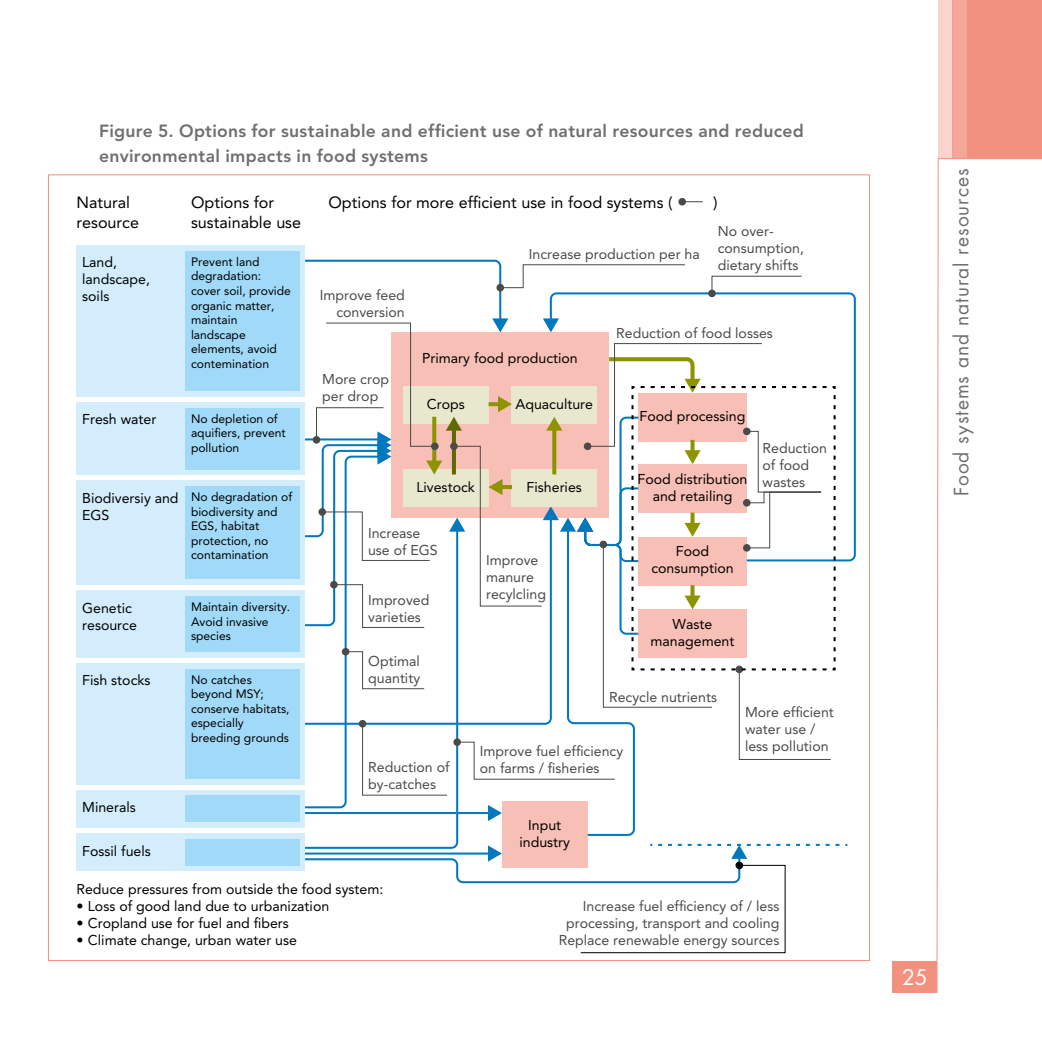
<style>
.page{position:relative;width:1042px;height:1042px;background:#fff}
.page>*{position:absolute;margin:0;border:0;box-sizing:border-box;transform-origin:0 0}
.t1{font:21px "Futura Std";color:#fff}
.t2{font:19.25px "Futura Std";letter-spacing:.05em;color:#706f6f}
.t3{font:800 17.5px/24.5px "Avenir LT Std";letter-spacing:.015em;color:#706f6f}
.t4{font:16.1px/19.4px "Avenir LT Std";color:#000}
.t5{font:14.17px/17px "Avenir LT Std";color:#4a4a49}
.t6{font:14.17px/17px "Avenir LT Std";color:#000;text-align:center}
.t7{font:12.08px/14.5px "Avenir LT Std";color:#000}
</style>
<div class="page">
<div style="left:938px;top:0;width:14px;height:159px;background:#f9d3cc"></div>
<div style="left:952px;top:0;width:90px;height:159px;background:#f4a799"></div>
<div style="left:892px;top:961px;width:45px;height:31px;background:#f29180"></div>
<div style="left:967px;top:0;width:75px;height:159px;background:#f29180"></div>
<svg style="left:936px;top:158px;width:3px;height:835px"></svg>
<hr style="left:938px;top:158px;width:104px;height:1px;background:#f29180">
<div style="left:76px;top:245px;width:229px;height:151px;background:#d4edfc"></div>
<div style="left:185px;top:251px;width:115px;height:140px;background:#a1daf8"></div>
<div style="left:76px;top:402px;width:229px;height:73px;background:#d4edfc"></div>
<div style="left:185px;top:408px;width:115px;height:61px;background:#a1daf8"></div>
<div style="left:76px;top:481px;width:229px;height:104px;background:#d4edfc"></div>
<div style="left:185px;top:486px;width:115px;height:93px;background:#a1daf8"></div>
<div style="left:76px;top:590px;width:229px;height:67px;background:#d4edfc"></div>
<div style="left:185px;top:596px;width:115px;height:56px;background:#a1daf8"></div>
<div style="left:76px;top:790px;width:229px;height:38px;background:#d4edfc"></div>
<div style="left:185px;top:796px;width:115px;height:26px;background:#a1daf8"></div>
<div style="left:76px;top:833px;width:229px;height:38px;background:#d4edfc"></div>
<div style="left:185px;top:839px;width:115px;height:26px;background:#a1daf8"></div>
<div style="left:76px;top:663px;width:229px;height:121px;background:#d4edfc"></div>
<div style="left:185px;top:669px;width:115px;height:109px;background:#a1daf8"></div>
<div style="left:502px;top:801px;width:85px;height:67px;background:#f7bfb5"></div>
<svg style="left:686px;top:201px;width:17px;height:1px"></svg>
<div style="left:678px;top:198px;width:8px;height:7px;background:#4a4a49;border-radius:50%"></div>
<svg style="left:836px;top:292px;width:20px;height:270px"></svg>
<svg style="left:303px;top:259px;width:533px;height:578px"></svg>
<svg style="left:305px;top:844px;width:542px;height:109px"></svg>
<p class="t3" style="left:99px;top:119px;width:706px">Figure 5. Options for sustainable and efficient use of natural resources and reduced environmental impacts in food systems</p>
<p class="t4" style="left:191px;top:193px;width:112px">Options for sustainable use</p>
<p class="t4" style="left:76px;top:193px;width:64px">Natural resource</p>
<p class="t4" style="left:328px;top:193px;width:346px">Options for more efficient use in food systems (</p>
<p class="t4" style="left:713px;top:193px;width:6px">)</p>
<p class="t7" style="left:191px;top:254px;width:101px">Prevent land degradation: cover soil, provide organic matter, maintain landscape elements, avoid contemination</p>
<p class="t5" style="left:718px;top:223px;width:88px">No over&shy;consumption, dietary shifts</p>
<p class="t5" style="left:529px;top:246px;width:172px">Increase production per ha</p>
<p class="t6" style="left:82px;top:254px;width:69px;text-align:left">Land, landscape, soils</p>
<p class="t5" style="left:320px;top:287px;width:87px;text-align:right">Improve feed conversion</p>
<p class="t5" style="left:616px;top:324px;width:158px">Reduction of food losses</p>
<p class="t6" style="left:422px;top:350px;width:157px">Primary food production</p>
<p class="t6" style="left:427px;top:395px;width:39px">Crops</p>
<p class="t5" style="left:322px;top:370px;width:68px">More crop per drop</p>
<p class="t6" style="left:515px;top:395px;width:79px">Aquaculture</p>
<p class="t6" style="left:639px;top:407px;width:107px">Food processing</p>
<p class="t7" style="left:191px;top:411px;width:96px">No depletion of aquifiers, prevent pollution</p>
<p class="t6" style="left:82px;top:411px;width:76px">Fresh water</p>
<p class="t5" style="left:762px;top:439px;width:66px">Reduction of food wastes</p>
<p class="t6" style="left:637px;top:470px;width:111px">Food distribution and retailing</p>
<p class="t6" style="left:416px;top:478px;width:60px">Livestock</p>
<p class="t6" style="left:527px;top:478px;width:57px">Fisheries</p>
<p class="t7" style="left:191px;top:490px;width:103px">No degradation of biodiversity and<br>EGS, habitat protection, no contamination</p>
<p class="t6" style="left:82px;top:489px;width:98px;text-align:left">Biodiversiy and<br>EGS</p>
<p class="t5" style="left:368px;top:524px;width:71px">Increase use of EGS</p>
<p class="t6" style="left:651px;top:543px;width:84px">Food consumption</p>
<p class="t5" style="left:486px;top:552px;width:61px">Improve manure recylcling</p>
<p class="t5" style="left:368px;top:591px;width:63px">Improved varieties</p>
<p class="t5" style="left:368px;top:652px;width:53px">Optimal quantity</p>
<p class="t7" style="left:191px;top:600px;width:101px">Maintain diversity.<br>Avoid invasive species</p>
<p class="t6" style="left:82px;top:599px;width:56px;text-align:left">Genetic resource</p>
<p class="t6" style="left:650px;top:616px;width:85px">Waste management</p>
<p class="t6" style="left:82px;top:672px;width:70px">Fish stocks</p>
<p class="t7" style="left:191px;top:672px;width:100px">No catches beyond MSY; conserve habitats, especially breeding grounds</p>
<p class="t5" style="left:609px;top:688px;width:109px">Recycle nutrients</p>
<p class="t5" style="left:745px;top:704px;width:90px">More efficient water use / less pollution</p>
<p class="t5" style="left:480px;top:743px;width:145px">Improve fuel efficiency</p>
<p class="t5" style="left:368px;top:759px;width:83px">Reduction of</p>
<p class="t5" style="left:480px;top:760px;width:121px">on farms / fisheries</p>
<p class="t5" style="left:368px;top:776px;width:69px">by-catches</p>
<p class="t6" style="left:82px;top:799px;width:55px">Minerals</p>
<p class="t6" style="left:82px;top:842px;width:70px">Fossil fuels</p>
<p class="t6" style="left:76px;top:881px;width:308px">Reduce pressures from outside the food system:</p>
<p class="t6" style="left:76px;top:898px;width:254px">• Loss of good land due to urbanization</p>
<p class="t6" style="left:76px;top:915px;width:214px">• Cropland use for fuel and fibers</p>
<p class="t6" style="left:76px;top:932px;width:222px">• Climate change, urban water use</p>
<p class="t6" style="left:519px;top:817px;width:52px">Input industry</p>
<p class="t5" style="left:559px;top:897px;width:222px;text-align:right">Increase fuel efficiency of / less processing, transport and cooling<br>Replace renewable energy sources</p>
<h2 class="t2" style="left:949px;top:496px;width:329px;rotate:-90deg">Food systems and natural resources</h2>
<h1 class="t1" style="left:902px;top:964px;width:27px">25</h1>
</div>
